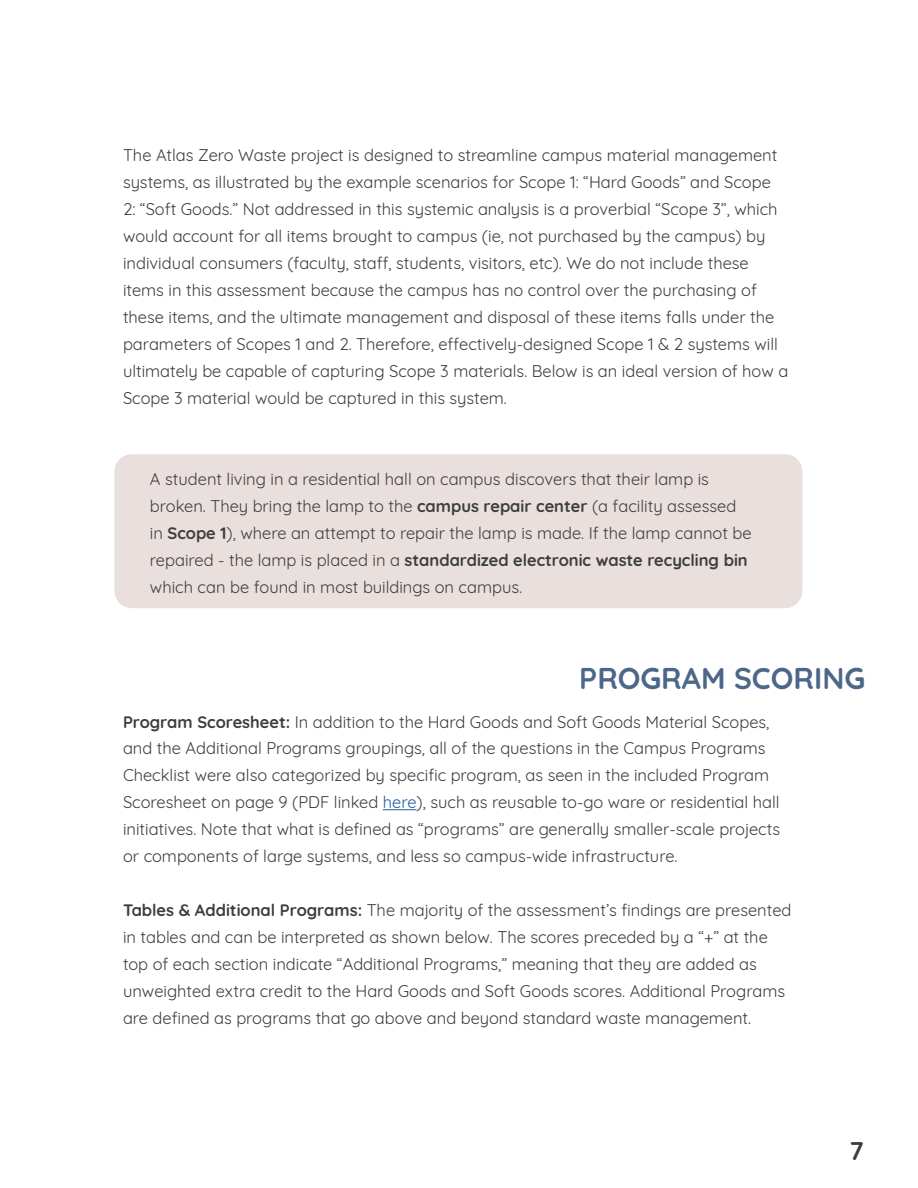
<style>
.page{position:relative;width:918px;height:1188px;background:#fff}
.page>*{position:absolute;margin:0;border:0;box-sizing:border-box;transform-origin:0 0}
.t1{font:700 30px "Quicksand";color:#4d6788}
.t2{font:700 25.5px "Quicksand";color:#3d3d3f}
.t3{font:16.5px/27px "Quicksand";color:#3d3d3f}
.s1{font-weight:700}
.s2{color:#215e9e}
</style>
<div class="page">
<div style="left:114px;top:454px;width:688px;height:154px;background:#e9dfdc;border-radius:17px"></div>
<hr style="left:383px;top:809px;width:34px;height:1px;background:#215e9e">
<p class="t3" style="left:123px;top:140px;width:667px">The Atlas Zero Waste project is designed to streamline campus material management systems, as illustrated by the example scenarios for Scope 1: “Hard Goods” and Scope<br>2: “Soft Goods.” Not addressed in this systemic analysis is a proverbial “Scope 3”, which would account for all items brought to campus (ie, not purchased by the campus) by individual consumers (faculty, staff, students, visitors, etc). We do not include these items in this assessment because the campus has no control over the purchasing of these items, and the ultimate management and disposal of these items falls under the parameters of Scopes 1 and 2. Therefore, effectively-designed Scope 1 &amp; 2 systems will ultimately be capable of capturing Scope 3 materials. Below is an ideal version of how a Scope 3 material would be captured in this system.</p>
<p class="t3" style="left:150px;top:464px;width:603px">A student living in a residential hall on campus discovers that their lamp is broken. They bring the lamp to the <span class="s1">campus repair center</span> (a facility assessed in <span class="s1">Scope 1</span>), where an attempt to repair the lamp is made. If the lamp cannot be repaired - the lamp is placed in a <span class="s1">standardized electronic waste recycling bin </span>which can be found in most buildings on campus.</p>
<h1 class="t1" style="left:579px;top:653px;width:288px">PROGRAM SCORING</h1>
<p class="t3" style="left:123px;top:706px;width:659px"><span class="s1">Program Scoresheet:</span> In addition to the Hard Goods and Soft Goods Material Scopes, and the Additional Programs groupings, all of the questions in the Campus Programs Checklist were also categorized by specific program, as seen in the included Program Scoresheet on page 9 (PDF linked <span class="s2">here</span>), such as reusable to-go ware or residential hall initiatives. Note that what is defined as “programs” are generally smaller-scale projects or components of large systems, and less so campus-wide infrastructure.</p>
<p class="t3" style="left:123px;top:895px;width:670px"><span class="s1">Tables &amp; Additional Programs:</span> The majority of the assessment’s findings are presented in tables and can be interpreted as shown below. The scores preceded by a “+” at the top of each section indicate “Additional Programs,” meaning that they are added as unweighted extra credit to the Hard Goods and Soft Goods scores. Additional Programs are defined as programs that go above and beyond standard waste management.</p>
<h2 class="t2" style="left:849px;top:1129px;width:16px">7</h2>
</div>
